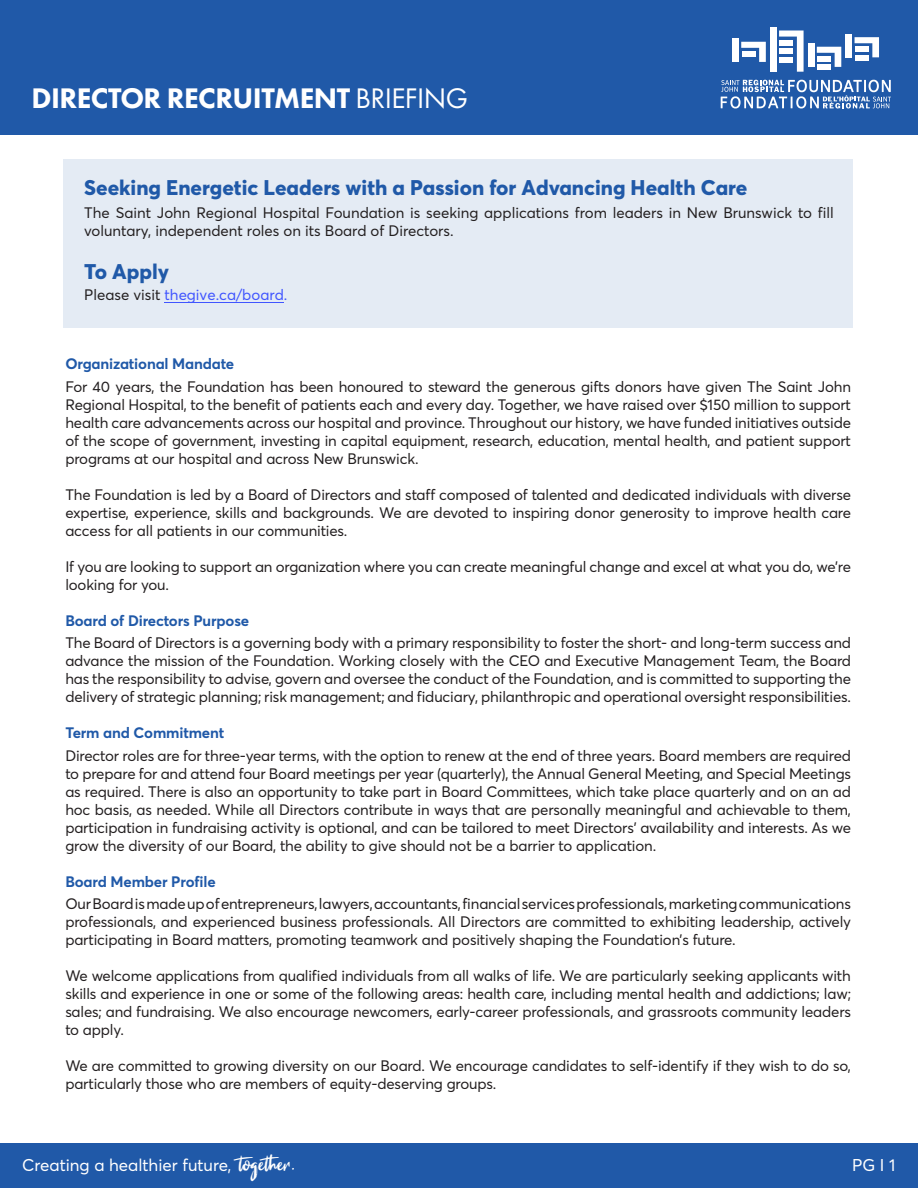
<style>
.page{position:relative;width:918px;height:1188px;background:#fff}
.page>*{position:absolute;margin:0;border:0;box-sizing:border-box;transform-origin:0 0}
.heading_light{font:800 29.4px "Futura PT";letter-spacing:-.02em;color:#fff}
.t1{font:800 21px "Averta";color:#2059a8}
.t2{font:16.8px "Averta";color:#fff}
.t3{font:15px/18px "Averta";letter-spacing:-.01em;color:#231f20;text-align:justify}
.t4{font:700 15px "Averta";letter-spacing:-.01em;color:#2059a8}
.t5{font:15px "Averta";color:#4055ff}
.s1{font-weight:400}
.s2{color:#231f20}
.s3{font-family:"Fake Serif";font-size:29.25px}
</style>
<div class="page">
<div style="left:64px;top:160px;width:789px;height:168px;background:#e4ebf4"></div>
<div style="left:0;top:0;width:918px;height:135px;background:#2059a8"></div>
<div style="left:733px;top:38px;width:6px;height:24px;background:#fff"></div>
<svg style="left:741px;top:42px;width:25px;height:20px"></svg>
<div style="left:770px;top:27px;width:7px;height:45px;background:#fff"></div>
<svg style="left:779px;top:30px;width:25px;height:42px"></svg>
<div style="left:779px;top:49px;width:14px;height:5px;background:#fff"></div>
<div style="left:779px;top:57px;width:14px;height:5px;background:#fff"></div>
<div style="left:817px;top:65px;width:14px;height:5px;background:#fff"></div>
<div style="left:808px;top:43px;width:6px;height:24px;background:#fff"></div>
<svg style="left:817px;top:47px;width:24px;height:20px"></svg>
<div style="left:846px;top:34px;width:6px;height:23px;background:#fff"></div>
<svg style="left:855px;top:37px;width:24px;height:20px"></svg>
<div style="left:855px;top:55px;width:14px;height:5px;background:#fff"></div>
<svg style="left:721px;top:80px;width:170px;height:28px"></svg>
<div style="left:0;top:1143px;width:918px;height:45px;background:#2059a8"></div>
<hr style="left:165px;top:302px;width:119px;height:1px;background:#4055ff">
<p class="heading_light" style="left:31px;top:80px;width:438px">DIRECTOR RECRUITMENT <span class="s1">BRIEFING</span></p>
<p class="t1" style="left:84px;top:173px;width:665px">Seeking Energetic Leaders with a Passion for Advancing Health Care</p>
<p class="t3" style="left:84px;top:203px;width:751px">The Saint John Regional Hospital Foundation is seeking applications from leaders in New Brunswick to fill voluntary, independent roles on its Board of Directors.</p>
<p class="t1" style="left:84px;top:257px;width:86px">To Apply</p>
<p class="t5" style="left:84px;top:284px;width:205px"><span class="s2">Please visit</span> thegive.ca/board.</p>
<p class="t4" style="left:65px;top:354px;width:170px">Organizational Mandate</p>
<p class="t3" style="left:65px;top:377px;width:787px">For 40 years, the Foundation has been honoured to steward the generous gifts donors have given The Saint John Regional Hospital, to the benefit of patients each and every day. Together, we have raised over $150 million to support health care advancements across our hospital and province. Throughout our history, we have funded initiatives outside of the scope of government, investing in capital equipment, research, education, mental health, and patient support programs at our hospital and across New Brunswick.</p>
<p class="t3" style="left:65px;top:485px;width:787px">The Foundation is led by a Board of Directors and staff composed of talented and dedicated individuals with diverse expertise, experience, skills and backgrounds. We are devoted to inspiring donor generosity to improve health care access for all patients in our communities.</p>
<p class="t3" style="left:65px;top:557px;width:787px">If you are looking to support an organization where you can create meaningful change and excel at what you do, we’re looking for you.</p>
<p class="t4" style="left:65px;top:610px;width:185px">Board of Directors Purpose</p>
<p class="t3" style="left:65px;top:634px;width:787px">The Board of Directors is a governing body with a primary responsibility to foster the short- and long-term success and advance the mission of the Foundation. Working closely with the CEO and Executive Management Team, the Board has the responsibility to advise, govern and oversee the conduct of the Foundation, and is committed to supporting the delivery of strategic planning; risk management; and fiduciary, philanthropic and operational oversight responsibilities.</p>
<p class="t4" style="left:65px;top:723px;width:160px">Term and Commitment</p>
<p class="t3" style="left:65px;top:746px;width:787px">Director roles are for three-year terms, with the option to renew at the end of three years. Board members are required to prepare for and attend four Board meetings per year (quarterly), the Annual General Meeting, and Special Meetings as required. There is also an opportunity to take part in Board Committees, which take place quarterly and on an ad hoc basis, as needed. While all Directors contribute in ways that are personally meaningful and achievable to them, participation in fundraising activity is optional, and can be tailored to meet Directors’ availability and interests. As we grow the diversity of our Board, the ability to give should not be a barrier to application.</p>
<p class="t4" style="left:65px;top:871px;width:152px">Board Member Profile</p>
<p class="t3" style="left:65px;top:895px;width:787px">Our Board is made up of entrepreneurs, lawyers, accountants, financial services professionals, marketing communications professionals, and experienced business professionals. All Directors are committed to exhibiting leadership, actively participating in Board matters, promoting teamwork and positively shaping the Foundation’s future.</p>
<p class="t3" style="left:65px;top:967px;width:787px">We welcome applications from qualified individuals from all walks of life. We are particularly seeking applicants with skills and experience in one or some of the following areas: health care, including mental health and addictions; law; sales; and fundraising. We also encourage newcomers, early-career professionals, and grassroots community leaders to apply.</p>
<p class="t3" style="left:65px;top:1057px;width:787px">We are committed to growing diversity on our Board. We encourage candidates to self-identify if they wish to do so, particularly those who are members of equity-deserving groups.</p>
<p class="t2" style="left:22px;top:1154px;width:276px">Creating a healthier future, <span class="s3">together.</span></p>
<p class="t2" style="left:852px;top:1154px;width:45px">PG I 1</p>
</div>
